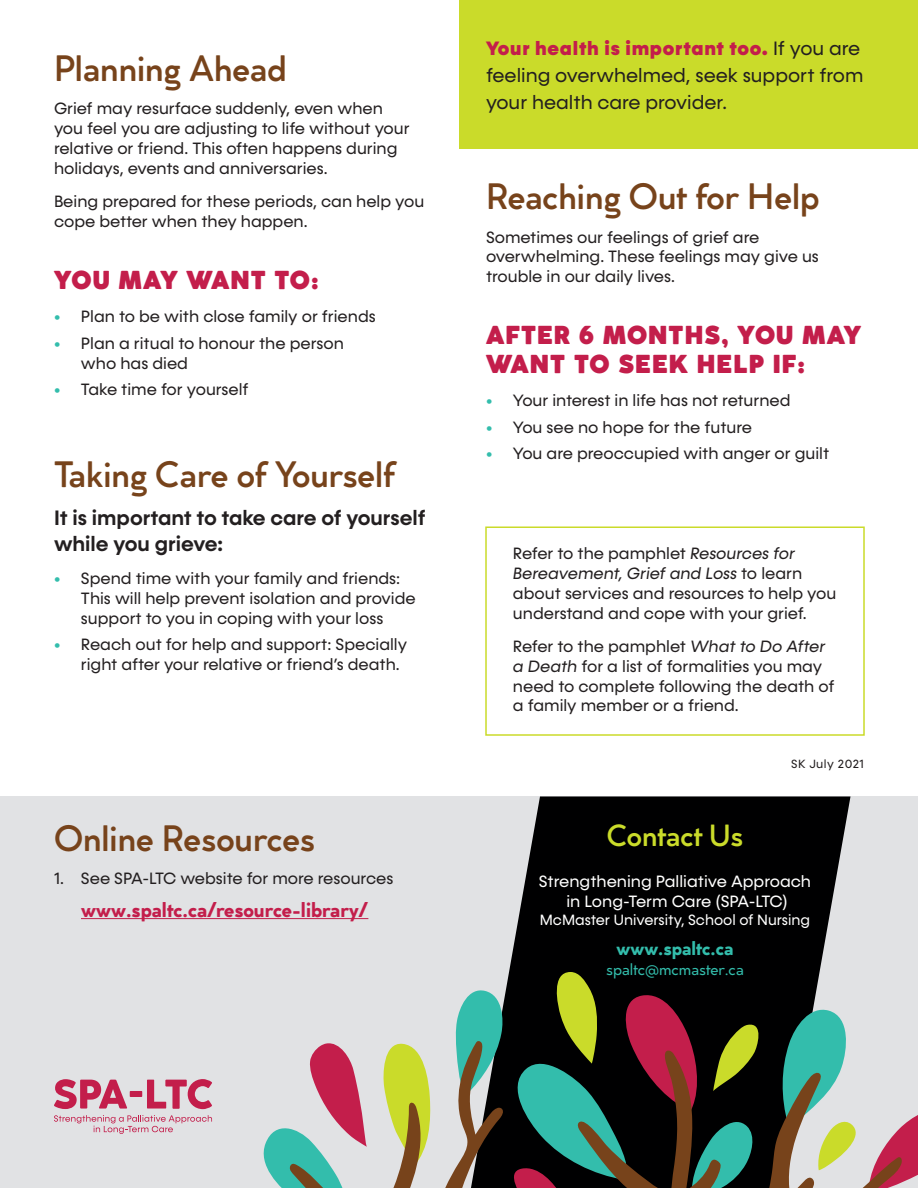
<style>
.page{position:relative;width:918px;height:1188px;background:#fff}
.page>*{position:absolute;margin:0;border:0;box-sizing:border-box;transform-origin:0 0}
.t1{font:500 36px "Cocogoose Classic";color:#77431b}
.t2{font:500 30px "Cocogoose Classic";color:#cadb2a}
.t3{font:900 25.5px/28.5px "Cocogoose Classic";letter-spacing:.04em;color:#c31e4b}
.t4{font:600 21px/25.2px "Konnect";color:#231f20}
.t5{font:700 21px "Cocogoose Classic";color:#c31e4b}
.t6{font:19.5px/27px "Konnect";color:#231f20}
.t7{font:700 19.5px "Cocogoose Classic";color:#33bdac}
.t8{font:16.5px/19.8px "Konnect";color:#231f20}
.t9{font:16.5px/19.8px "Konnect";color:#fff;text-align:center}
.t10{font:16.5px "Cocogoose Classic";color:#33bdac}
.t11{font:15px "Konnect";color:#fff}
.t12{font:12px "Konnect";letter-spacing:.04em;color:#231f20}
.s1{font-weight:900;color:#33bdac}
.s2{font-weight:900;color:#c31e4b}
.s3{font-style:italic}
</style>
<div class="page">
<div style="left:459px;top:0;width:459px;height:148px;background:#cadb2a"></div>
<div style="left:0;top:796px;width:918px;height:392px;background:#e1e2e4"></div>
<svg style="left:509px;top:796px;width:342px;height:245px;background:#181819"></svg>
<svg style="left:455px;top:972px;width:310px;height:69px;background:#403e2d"></svg>
<svg style="left:781px;top:1005px;width:70px;height:36px"></svg>
<svg style="left:264px;top:1041px;width:654px;height:147px"></svg>
<hr style="left:81px;top:918px;width:287px;height:1px;background:#c31e4b">
<svg style="left:54px;top:1079px;width:73px;height:30px"></svg>
<div style="left:130px;top:1091px;width:12px;height:6px;background:#c31e4b"></div>
<svg style="left:147px;top:1079px;width:65px;height:30px"></svg>
<svg style="left:54px;top:1115px;width:158px;height:19px"></svg>
<div style="left:485px;top:526px;width:380px;height:210px;border:2px solid #cadb2a"></div>
<h1 class="t1" style="left:54px;top:42px;width:234px">Planning Ahead</h1>
<p class="t8" style="left:54px;top:99px;width:357px">Grief may resurface suddenly, even when you feel you are adjusting to life without your relative or friend. This often happens during holidays, events and anniversaries.</p>
<p class="t8" style="left:54px;top:192px;width:372px">Being prepared for these periods, can help you cope better when they happen.</p>
<h3 class="t3" style="left:54px;top:264px;width:266px">YOU MAY WANT TO:</h3>
<p class="t8" style="left:54px;top:307px;width:323px"><span class="s1">•</span> Plan to be with close family or friends</p>
<p class="t8" style="left:81px;top:334px;width:264px;text-indent:-27px"><span class="s1">•</span> Plan a ritual to honour the person who has died</p>
<p class="t8" style="left:54px;top:380px;width:196px"><span class="s1">•</span> Take time for yourself</p>
<h1 class="t1" style="left:54px;top:447px;width:342px">Taking Care of Yourself</h1>
<p class="t4" style="left:54px;top:506px;width:373px">It is important to take care of yourself while you grieve:</p>
<p class="t8" style="left:81px;top:569px;width:336px;text-indent:-27px"><span class="s1">•</span> Spend time with your family and friends:<br>This will help prevent isolation and provide support to you in coping with your loss</p>
<p class="t8" style="left:81px;top:635px;width:328px;text-indent:-27px"><span class="s1">•</span> Reach out for help and support: Specially right after your relative or friend’s death.</p>
<h1 class="t1" style="left:54px;top:811px;width:263px">Online Resources</h1>
<p class="t8" style="left:54px;top:869px;width:341px">1. See SPA-LTC website for more resources</p>
<p class="t5" style="left:81px;top:894px;width:289px">www.spaltc.ca/resource-library/</p>
<p class="t6" style="left:486px;top:35px;width:379px"><span class="s2">Your health is important too.</span> If you are feeling overwhelmed, seek support from your health care provider.</p>
<h1 class="t1" style="left:486px;top:170px;width:335px">Reaching Out for Help</h1>
<p class="t8" style="left:486px;top:227px;width:334px">Sometimes our feelings of grief are overwhelming. These feelings may give us trouble in our daily lives.</p>
<h3 class="t3" style="left:486px;top:320px;width:377px">AFTER 6 MONTHS, YOU MAY<br>WANT TO SEEK HELP IF:</h3>
<p class="t8" style="left:486px;top:391px;width:306px"><span class="s1">•</span> Your interest in life has not returned</p>
<p class="t8" style="left:486px;top:417px;width:268px"><span class="s1">•</span> You see no hope for the future</p>
<p class="t8" style="left:486px;top:444px;width:345px"><span class="s1">•</span> You are preoccupied with anger or guilt</p>
<p class="t8" style="left:513px;top:544px;width:325px">Refer to the pamphlet <span class="s3">Resources for Bereavement, Grief and Loss</span> to learn about services and resources to help you understand and cope with your grief.</p>
<p class="t8" style="left:513px;top:637px;width:323px">Refer to the pamphlet <span class="s3">What to Do After a Death</span> for a list of formalities you may need to complete following the death of a family member or a friend.</p>
<p class="t12" style="left:791px;top:757px;width:74px">SK July 2021</p>
<h2 class="t2" style="left:607px;top:813px;width:138px">Contact Us</h2>
<p class="t9" style="left:539px;top:872px;width:274px">Strengthening Palliative Approach in Long-Term Care (SPA-LTC)</p>
<p class="t11" style="left:540px;top:911px;width:272px">McMaster University, School of Nursing</p>
<p class="t7" style="left:616px;top:934px;width:119px">www.spaltc.ca</p>
<p class="t10" style="left:606px;top:957px;width:139px">spaltc@mcmaster.ca</p>
</div>
